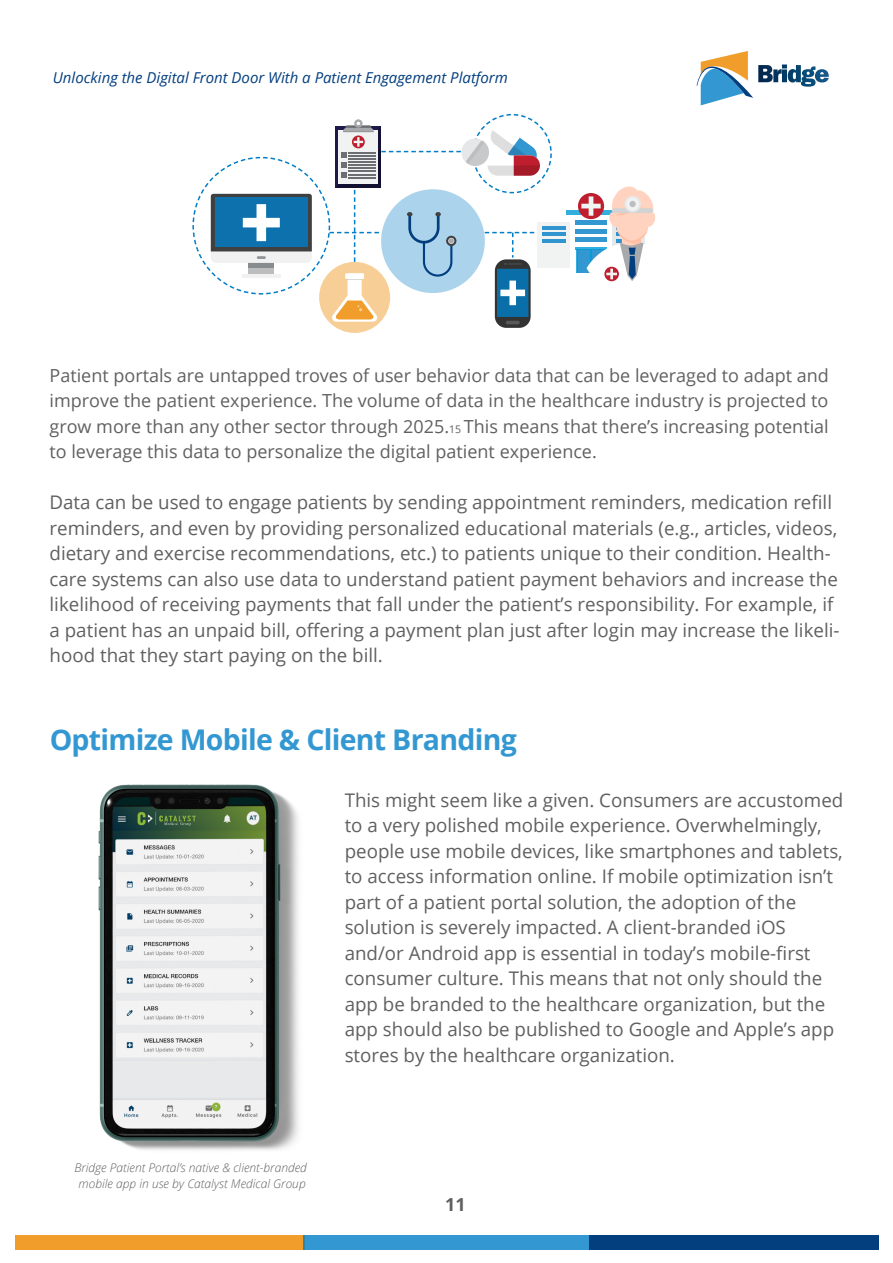
<style>
.page{position:relative;width:893px;height:1263px;background:#fff}
.page>*{position:absolute;margin:0;border:0;box-sizing:border-box;transform-origin:0 0}
.t1{font:700 28.5px "Open Sans";letter-spacing:-.025em;color:#007ec7}
.t2{font:18.75px/25.5px "Open Sans";color:#606060}
.t3{font:18px/25.5px "Open Sans";color:#606060;text-align:justify}
.t4{font:700 18px "Open Sans";color:#606060}
.t5{font:italic 15px "Open Sans";color:#033e7f}
.t6{font:italic 300 12px/16.5px "Open Sans";color:#606060;text-align:center}
.s1{font-size:10.5px}
</style>
<div class="page">
<svg style="left:319px;top:262px;width:71px;height:71px"></svg>
<div style="left:15px;top:1236px;width:289px;height:14px;background:#f09d2c"></div>
<div style="left:303px;top:1236px;width:289px;height:14px;background:#3397d2"></div>
<div style="left:590px;top:1236px;width:289px;height:14px;background:#033e7f"></div>
<img style="left:98px;top:784px;width:201px;height:366px">
<hr style="left:575px;top:247px;width:32px;height:2px;background:#009bd8">
<div style="left:575px;top:220px;width:32px;height:5px;background:#3397d2"></div>
<hr style="left:575px;top:229px;width:32px;height:4px;background:#3397d2">
<div style="left:575px;top:237px;width:32px;height:5px;background:#3397d2"></div>
<div style="left:538px;top:222px;width:32px;height:45px;background:#f1f2f2"></div>
<hr style="left:542px;top:226px;width:24px;height:4px;background:#3095cf">
<hr style="left:542px;top:233px;width:24px;height:3px;background:#007ec7">
<hr style="left:542px;top:239px;width:24px;height:3px;background:#007ec7">
<div style="left:567px;top:210px;width:48px;height:5px;background:#33afdf"></div>
<svg style="left:576px;top:186px;width:80px;height:96px"></svg>
<div style="left:612px;top:208px;width:41px;height:5px;background:#d1d3d4;border-radius:2px"></div>
<div style="left:624px;top:196px;width:17px;height:16px;background:#e6e7e8;border-radius:50%"></div>
<div style="left:626px;top:197px;width:13px;height:14px;background:#f1f2f2;border-radius:50%"></div>
<div style="left:629px;top:201px;width:7px;height:6px;background:#bcbec0;border-radius:50%"></div>
<div style="left:249px;top:259px;width:25px;height:16px;background:#bbbdbf"></div>
<div style="left:249px;top:259px;width:25px;height:8px;background:#898c8f"></div>
<div style="left:211px;top:194px;width:101px;height:69px;background:#f1f1f2;border-radius:5px"></div>
<hr style="left:242px;top:274px;width:38px;height:3px;background:#f1f1f2">
<svg style="left:211px;top:194px;width:101px;height:65px"></svg>
<svg style="left:495px;top:259px;width:36px;height:69px"></svg>
<hr style="left:506px;top:321px;width:14px;height:3px;background:#58595b;border-radius:2px">
<svg style="left:329px;top:119px;width:211px;height:203px"></svg>
<svg style="left:697px;top:51px;width:132px;height:54px"></svg>
<p class="t5" style="left:53px;top:67px;width:457px">Unlocking the Digital Front Door With a Patient Engagement Platform</p>
<p class="t3" style="left:50px;top:362px;width:781px">Patient portals are untapped troves of user behavior data that can be leveraged to adapt and improve the patient experience. The volume of data in the healthcare industry is projected to grow more than any other sector through 2025.<span class="s1">15</span> This means that there’s increasing potential to leverage this data to personalize the digital patient experience.</p>
<p class="t2" style="left:50px;top:489px;width:791px">Data can be used to engage patients by sending appointment reminders, medication refill reminders, and even by providing personalized educational materials (e.g., articles, videos, dietary and exercise recommendations, etc.) to patients unique to their condition. Health&shy;care systems can also use data to understand patient payment behaviors and increase the likelihood of receiving payments that fall under the patient’s responsibility. For example, if a patient has an unpaid bill, offering a payment plan just after login may increase the likeli&shy;hood that they start paying on the bill.</p>
<h1 class="t1" style="left:50px;top:720px;width:469px">Optimize Mobile &amp; Client Branding</h1>
<p class="t2" style="left:345px;top:786px;width:500px">This might seem like a given. Consumers are accustomed to a very polished mobile experience. Overwhelmingly, people use mobile devices, like smartphones and tablets, to access information online. If mobile optimization isn’t part of a patient portal solution, the adoption of the solution is severely impacted. A client-branded iOS and/or Android app is essential in today’s mobile-first consumer culture. This means that not only should the app be branded to the healthcare organization, but the app should also be published to Google and Apple’s app stores by the healthcare organization.</p>
<p class="t6" style="left:74px;top:1159px;width:234px">Bridge Patient Portal’s native &amp; client-branded mobile app in use by Catalyst Medical Group</p>
<p class="t4" style="left:445px;top:1191px;width:22px">11</p>
</div>
